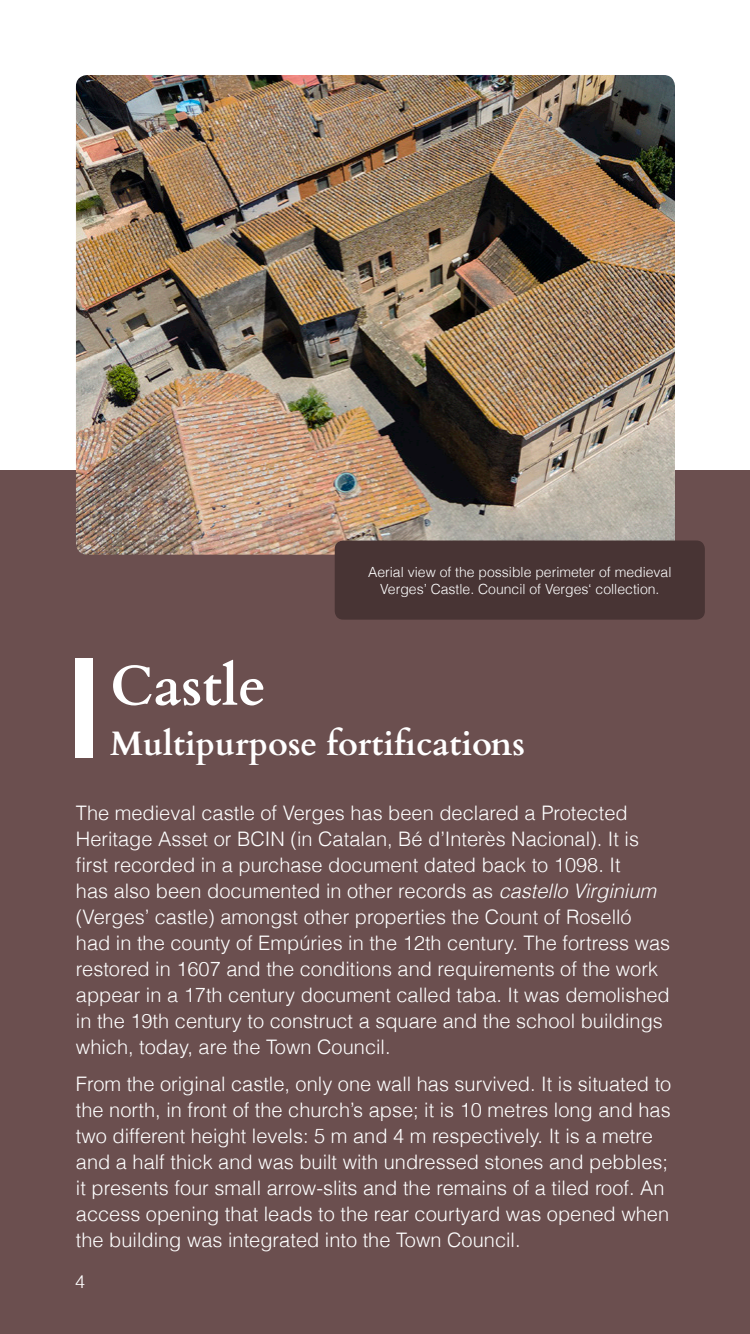
<style>
.page{position:relative;width:750px;height:1334px;background:#fff}
.page>*{position:absolute;margin:0;border:0;box-sizing:border-box;transform-origin:0 0}
.t1{font:700 56px "Cardo";color:#fff}
.t2{font:700 34px "Cardo";color:#fff}
.t3{font:300 20px/26px "Helvetica";color:#fff}
.t4{font:300 18px "Helvetica";color:#fff}
.t5{font:300 14px/16.8px "Helvetica";color:#fff;text-align:center}
.s1{font-style:italic}
</style>
<div class="page">
<div style="left:0;top:471px;width:750px;height:863px;background:#6b4f4f"></div>
<img style="left:76px;top:75px;width:599px;height:480px">
<div style="left:335px;top:541px;width:370px;height:79px;background:#483434;border-radius:9px"></div>
<div style="left:75px;top:658px;width:17px;height:100px;background:#fff"></div>
<p class="t1" style="left:110px;top:641px;width:157px">Castle</p>
<p class="t5" style="left:368px;top:563px;width:305px">Aerial view of the possible perimeter of medieval<br>Verges’ Castle. Council of Verges‘ collection.</p>
<p class="t2" style="left:110px;top:716px;width:416px">Multipurpose fortifications</p>
<p class="t3" style="left:76px;top:799px;width:596px">The medieval castle of Verges has been declared a Protected Heritage Asset or BCIN (in Catalan, Bé d’Interès Nacional). It is first recorded in a purchase document dated back to 1098. It<br>has also been documented in other records as <span class="s1">castello Virginium </span>(Verges’ castle) amongst other properties the Count of Roselló had in the county of Empúries in the 12th century. The fortress was restored in 1607 and the conditions and requirements of the work appear in a 17th century document called taba. It was demolished in the 19th century to construct a square and the school buildings which, today, are the Town Council.</p>
<p class="t3" style="left:76px;top:1070px;width:597px">From the original castle, only one wall has survived. It is situated to the north, in front of the church’s apse; it is 10 metres long and has two different height levels: 5 m and 4 m respectively. It is a metre and a half thick and was built with undressed stones and pebbles; it presents four small arrow-slits and the remains of a tiled roof. An access opening that leads to the rear courtyard was opened when the building was integrated into the Town Council.</p>
<p class="t4" style="left:75px;top:1268px;width:12px">4</p>
</div>
